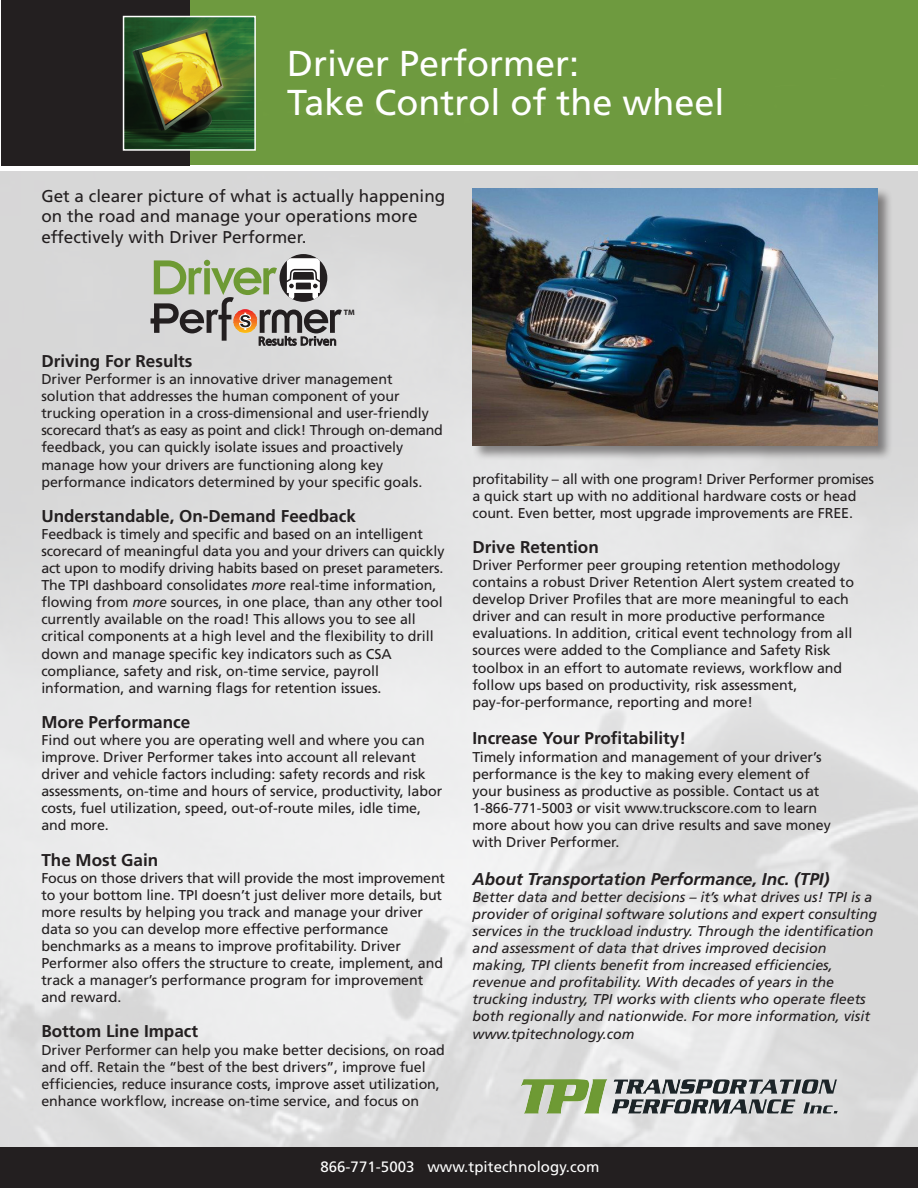
<style>
.page{position:relative;width:918px;height:1188px;background:#fff}
.page>*{position:absolute;margin:0;border:0;box-sizing:border-box;transform-origin:0 0}
.t1{font:36px/39px "Frutiger";color:#fff}
.t2{font:700 17.1px "Frutiger";color:#231f20}
.t3{font:17.1px/20.5px "Frutiger";color:#231f20}
.t4{font:italic 700 17.1px "Frutiger";color:#231f20}
.t5{font:15px "Frutiger";letter-spacing:.005em;color:#fff}
.t6{font:14.25px/17.1px "Frutiger";letter-spacing:-.005em;color:#231f20}
.t7{font:italic 14.25px/17.1px "Frutiger";color:#231f20}
.t8{font:700 7.8px "Myriad Pro";color:#231f20}
.s1{font-style:italic}
</style>
<div class="page">
<img style="left:0;top:171px;width:918px;height:976px">
<div style="left:190px;top:0;width:728px;height:165px;background:#6e9a3f"></div>
<div style="left:1px;top:1147px;width:917px;height:41px;background:#231f20"></div>
<div style="left:472px;top:188px;width:421px;height:273px;background:#231f20;opacity:.5"></div>
<img style="left:472px;top:188px;width:406px;height:258px">
<div style="left:1px;top:0;width:189px;height:165px;background:#231f20"></div>
<img style="left:126px;top:19px;width:127px;height:129px">
<div style="left:123px;top:16px;width:133px;height:135px;border:2px solid #fff"></div>
<img style="left:521px;top:1079px;width:297px;height:34px">
<div style="left:280px;top:254px;width:47px;height:48px;background:#231f20;border-radius:50%"></div>
<svg style="left:151px;top:258px;width:191px;height:89px;background:#aaaca0"></svg>
<p class="t1" style="left:287px;top:44px;width:439px">Driver Performer:<br>Take Control of the wheel</p>
<p class="t3" style="left:41px;top:185px;width:405px">Get a clearer picture of what is actually happening on the road and manage your operations more effectively with Driver Performer.</p>
<p class="t8" style="left:344px;top:307px;width:12px">TM</p>
<p class="t2" style="left:41px;top:351px;width:153px">Driving For Results</p>
<p class="t6" style="left:41px;top:370px;width:403px">Driver Performer is an innovative driver management solution that addresses the human component of your trucking operation in a cross-dimensional and user-friendly scorecard that’s as easy as point and click! Through on-demand feedback, you can quickly isolate issues and proactively manage how your drivers are functioning along key performance indicators determined by your specific goals.</p>
<p class="t2" style="left:41px;top:506px;width:316px">Understandable, On-Demand Feedback</p>
<p class="t6" style="left:41px;top:525px;width:405px">Feedback is timely and specific and based on an intelligent scorecard of meaningful data you and your drivers can quickly act upon to modify driving habits based on preset parameters.<br>The TPI dashboard consolidates <span class="s1">more</span> real-time information, flowing from <span class="s1">more</span> sources, in one place, than any other tool currently available on the road! This allows you to see all critical components at a high level and the flexibility to drill down and manage specific key indicators such as CSA compliance, safety and risk, on-time service, payroll information, and warning flags for retention issues.</p>
<p class="t2" style="left:41px;top:712px;width:150px">More Performance</p>
<p class="t6" style="left:41px;top:731px;width:402px">Find out where you are operating well and where you can improve. Driver Performer takes into account all relevant driver and vehicle factors including: safety records and risk assessments, on-time and hours of service, productivity, labor costs, fuel utilization, speed, out-of-route miles, idle time, and more.</p>
<p class="t2" style="left:41px;top:850px;width:118px">The Most Gain</p>
<p class="t6" style="left:41px;top:869px;width:405px">Focus on those drivers that will provide the most improvement to your bottom line. TPI doesn’t just deliver more details, but more results by helping you track and manage your driver data so you can develop more effective performance benchmarks as a means to improve profitability. Driver Performer also offers the structure to create, implement, and track a manager’s performance program for improvement and reward.</p>
<p class="t2" style="left:41px;top:1021px;width:158px">Bottom Line Impact</p>
<p class="t6" style="left:41px;top:1041px;width:405px">Driver Performer can help you make better decisions, on road and off. Retain the “best of the best drivers”, improve fuel efficiencies, reduce insurance costs, improve asset utilization, enhance workflow, increase on-time service, and focus on</p>
<p class="t6" style="left:472px;top:470px;width:403px">profitability – all with one program! Driver Performer promises a quick start up with no additional hardware costs or head count. Even better, most upgrade improvements are FREE.</p>
<p class="t2" style="left:472px;top:537px;width:128px">Drive Retention</p>
<p class="t6" style="left:472px;top:556px;width:383px">Driver Performer peer grouping retention methodology contains a robust Driver Retention Alert system created to develop Driver Profiles that are more meaningful to each driver and can result in more productive performance evaluations. In addition, critical event technology from all sources were added to the Compliance and Safety Risk toolbox in an effort to automate reviews, workflow and follow ups based on productivity, risk assessment, pay-for-performance, reporting and more!</p>
<p class="t2" style="left:472px;top:728px;width:215px">Increase Your Profitability!</p>
<p class="t6" style="left:472px;top:748px;width:360px">Timely information and management of your driver’s performance is the key to making every element of your business as productive as possible. Contact us at 1-866-771-5003 or visit www.truckscore.com to learn more about how you can drive results and save money with Driver Performer.</p>
<p class="t4" style="left:472px;top:869px;width:358px">About Transportation Performance, Inc. (TPI)</p>
<p class="t7" style="left:472px;top:888px;width:406px">Better data and better decisions – it’s what drives us! TPI is a provider of original software solutions and expert consulting services in the truckload industry. Through the identification and assessment of data that drives improved decision making, TPI clients benefit from increased efficiencies, revenue and profitability. With decades of years in the trucking industry, TPI works with clients who operate fleets both regionally and nationwide. For more information, visit www.tpitechnology.com</p>
<p class="t5" style="left:320px;top:1158px;width:281px">866-771-5003 www.tpitechnology.com</p>
</div>
